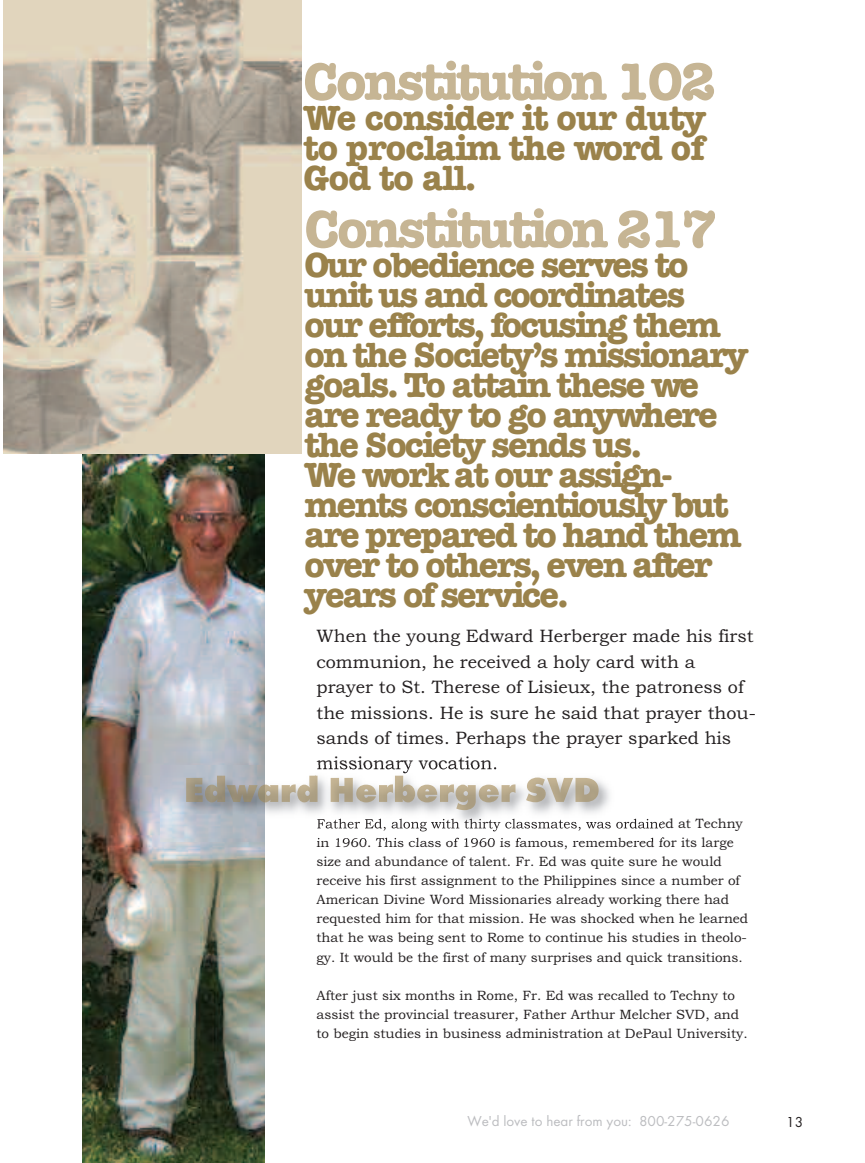
<style>
.page{position:relative;width:865px;height:1163px;background:#fff}
.page>*{position:absolute;margin:0;border:0;box-sizing:border-box;transform-origin:0 0}
.t1{font:700 36px/30px "American Typewriter";letter-spacing:-.05em;color:#9a824b;text-align:justify}
.t2{font:18px/25.3px "Bookman Old Style";color:#231f20}
.t3{font:15px "Futura T";color:#bcbdc0}
.t4{font:15px "Futura T";color:#231f20}
.t5{font:13.5px/19px "Bookman Old Style";color:#231f20}
</style>
<div class="page">
<img style="left:82px;top:454px;width:183px;height:709px">
<img style="left:161px;top:765px;width:501px;height:77px">
<img style="left:317px;top:765px;width:55px;height:4px">
<img style="left:317px;top:819px;width:41px;height:10px">
<img style="left:317px;top:838px;width:60px;height:4px">
<img style="left:186px;top:776px;width:129px;height:28px">
<img style="left:315px;top:776px;width:161px;height:34px">
<img style="left:4px;top:0;width:298px;height:453px">
<svg style="left:305px;top:63px;width:152px;height:38px"></svg>
<svg style="left:306px;top:210px;width:152px;height:38px"></svg>
<h1 class="t1" style="left:303px;top:101px;width:404px">We consider it our duty to proclaim the word of God to all.</h1>
<p class="t1" style="left:304px;top:249px;width:445px;text-align:left">Our obedience serves to unit us and coordinates our efforts, focusing them on the Society’s missionary goals. To attain these we are ready to go anywhere the Society sends us.<br>We work at our assign&shy;ments conscientiously but are prepared to hand them over to others, even after years of service.</p>
<p class="t2" style="left:316px;top:624px;width:441px">When the young Edward Herberger made his first communion, he received a holy card with a prayer to St. Therese of Lisieux, the patroness of the missions. He is sure he said that prayer thou&shy;sands of times. Perhaps the prayer sparked his missionary vocation.</p>
<p class="t5" style="left:316px;top:833px;width:433px">in 1960. This class of 1960 is famous, remembered for its large size and abundance of talent. Fr. Ed was quite sure he would receive his first assignment to the Philippines since a number of American Divine Word Missionaries already working there had requested him for that mission. He was shocked when he learned that he was being sent to Rome to continue his studies in theolo&shy;gy. It would be the first of many surprises and quick transitions.</p>
<p class="t5" style="left:316px;top:985px;width:433px">After just six months in Rome, Fr. Ed was recalled to Techny to assist the provincial treasurer, Father Arthur Melcher SVD, and to begin studies in business administration at DePaul University.</p>
<p class="t3" style="left:467px;top:1112px;width:264px">We'd love to hear from you: 800-275-0626</p>
<p class="t4" style="left:786px;top:1113px;width:19px">13</p>
</div>
